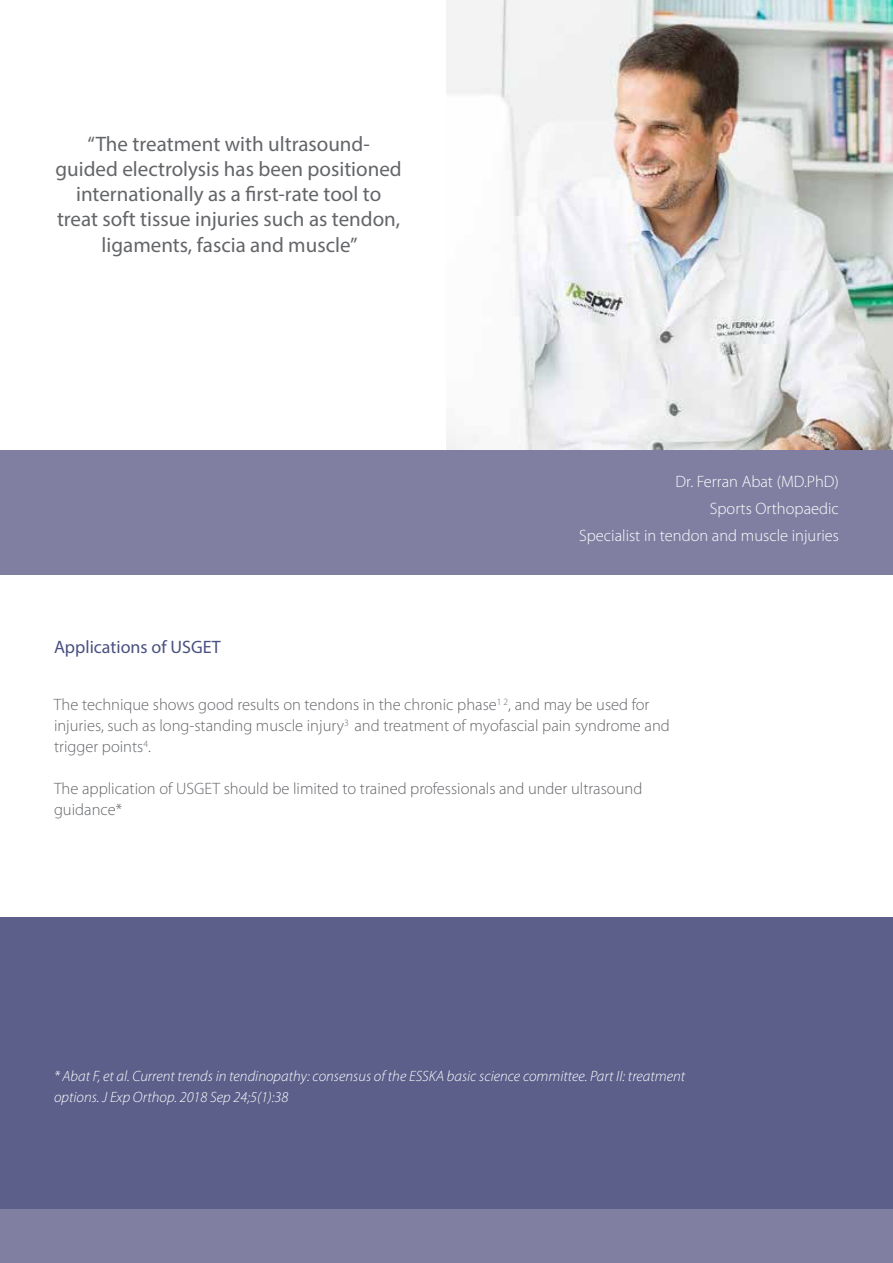
<style>
.page{position:relative;width:893px;height:1263px;background:#fff}
.page>*{position:absolute;margin:0;border:0;box-sizing:border-box;transform-origin:0 0}
.t1{font:21px/25.2px "Myriad Pro";color:#636569;text-align:center}
.t2{font:18px "Myriad Pro";color:#495180}
.t3{font:300 16.5px/21px "Myriad Pro";color:#636569}
.t4{font:300 16.5px/27px "Myriad Pro";color:#fff;text-align:right}
.t5{font:italic 300 15px/21px "Myriad Pro";color:#fff}
</style>
<div class="page">
<div style="left:0;top:450px;width:893px;height:125px;background:#807fa2"></div>
<div style="left:0;top:1209px;width:893px;height:54px;background:#807fa2"></div>
<div style="left:0;top:917px;width:893px;height:292px;background:#5b5f8a"></div>
<img style="left:446px;top:0;width:447px;height:449px">
<p class="t1" style="left:56px;top:131px;width:348px">“The treatment with ultrasound&shy;guided electrolysis has been positioned internationally as a first-rate tool to treat soft tissue injuries such as tendon, ligaments, fascia and muscle”</p>
<p class="t2" style="left:54px;top:635px;width:168px">Applications of USGET</p>
<p class="t4" style="left:579px;top:468px;width:261px">Dr. Ferran Abat (MD.PhD)<br>Sports Orthopaedic<br>Specialist in tendon and muscle injuries</p>
<p class="t3" style="left:54px;top:694px;width:617px">The technique shows good results on tendons in the chronic phase<sup>1</sup> <sup>2</sup>, and may be used for injuries, such as long-standing muscle injury<sup>3</sup> and treatment of myofascial pain syndrome and trigger points<sup>4</sup>.</p>
<p class="t3" style="left:54px;top:778px;width:590px">The application of USGET should be limited to trained professionals and under ultrasound guidance*</p>
<p class="t5" style="left:54px;top:1066px;width:633px">* Abat F, et al. Current trends in tendinopathy: consensus of the ESSKA basic science committee. Part II: treatment options. J Exp Orthop. 2018 Sep 24;5(1):38</p>
</div>
